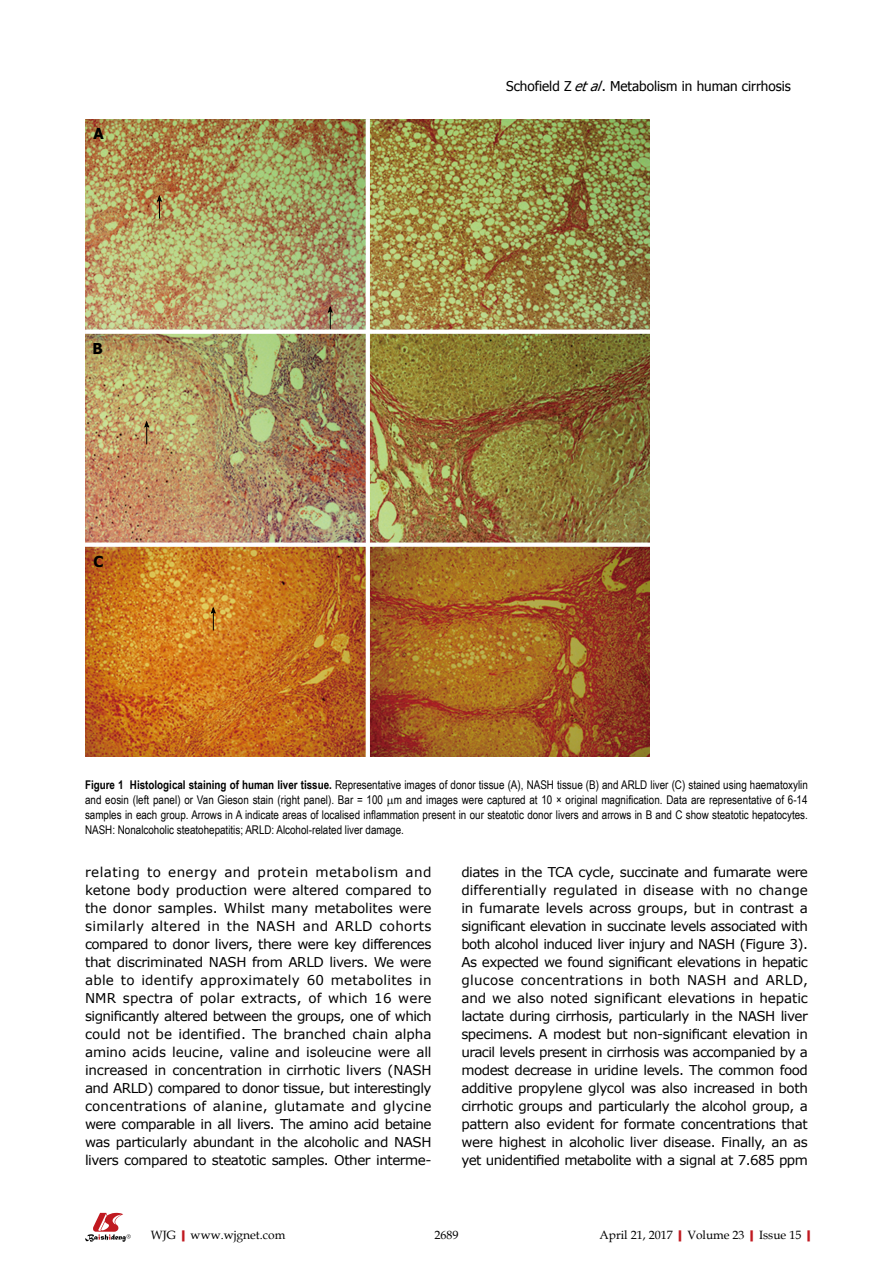
<style>
.page{position:relative;width:893px;height:1263px;background:#fff}
.page>*{position:absolute;margin:0;border:0;box-sizing:border-box;transform-origin:0 0}
.t1{font:700 15px "Tahoma";color:#000}
.t2{font:13.5px/18px "Verdana";letter-spacing:-.035em;color:#000;text-align:justify}
.t3{font:13.5px "Tahoma";color:#000}
.t4{font:12px/15px "Arial Narrow";color:#000;text-align:justify}
.t5{font:12px "Book Antiqua";color:#000}
.s1{font-style:italic}
.s2{font-weight:700}
.s3{font-weight:700;color:#c01920}
</style>
<div class="page">
<svg style="left:85px;top:1213px;width:46px;height:29px"></svg>
<img style="left:85px;top:119px;width:565px;height:638px">
<svg style="left:157px;top:196px;width:5px;height:23px"></svg>
<svg style="left:328px;top:307px;width:5px;height:23px"></svg>
<svg style="left:144px;top:421px;width:5px;height:23px"></svg>
<svg style="left:211px;top:607px;width:5px;height:23px"></svg>
<hr style="left:366px;top:119px;width:4px;height:642px;background:#fff">
<svg style="left:85px;top:330px;width:565px;height:4px"></svg>
<div style="left:85px;top:542px;width:569px;height:5px;background:#fff"></div>
<p class="t1" style="left:94px;top:123px;width:12px">A</p>
<p class="t1" style="left:92px;top:338px;width:12px">B</p>
<p class="t1" style="left:94px;top:551px;width:12px">C</p>
<p class="t3" style="left:506px;top:77px;width:286px">Schofield Z <span class="s1">etal</span>. Metabolism in human cirrhosis</p>
<p class="t4" style="left:85px;top:776px;width:724px"><span class="s2">Figure 1 Histological staining of human liver tissue.</span> Representative images of donor tissue (A), NASH tissue (B) and ARLD liver (C) stained using haematoxylin and eosin (left panel) or Van Gieson stain (right panel). Bar = 100 m and images were captured at 10 × original magnification. Data are representative of 6-14 samples in each group. Arrows in A indicate areas of localised inflammation present in our steatotic donor livers and arrows in B and C show steatotic hepatocytes.<br>NASH: Nonalcoholic steatohepatitis; ARLD: Alcohol-related liver damage.</p>
<p class="t2" style="left:85px;top:863px;width:348px">relating to energy and protein metabolism and ketone body production were altered compared to the donor samples. Whilst many metabolites were similarly altered in the NASH and ARLD cohorts compared to donor livers, there were key differences that discriminated NASH from ARLD livers. We were able to identify approximately 60 metabolites in NMR spectra of polar extracts, of which 16 were significantly altered between the groups, one of which could not be identified. The branched chain alpha amino acids leucine, valine and isoleucine were all increased in concentration in cirrhotic livers (NASH and ARLD) compared to donor tissue, but interestingly concentrations of alanine, glutamate and glycine were comparable in all livers. The amino acid betaine was particularly abundant in the alcoholic and NASH livers compared to steatotic samples. Other interme-</p>
<p class="t2" style="left:461px;top:863px;width:348px">diates in the TCA cycle, succinate and fumarate were differentially regulated in disease with no change in fumarate levels across groups, but in contrast a significant elevation in succinate levels associated with both alcohol induced liver injury and NASH (Figure 3).<br>As expected we found significant elevations in hepatic glucose concentrations in both NASH and ARLD, and we also noted significant elevations in hepatic lactate during cirrhosis, particularly in the NASH liver specimens. A modest but non-significant elevation in uracil levels present in cirrhosis was accompanied by a modest decrease in uridine levels. The common food additive propylene glycol was also increased in both cirrhotic groups and particularly the alcohol group, a pattern also evident for formate concentrations that were highest in alcoholic liver disease. Finally, an as yet unidentified metabolite with a signal at 7.685 ppm</p>
<p class="t5" style="left:151px;top:1226px;width:136px">WJG<span class="s3">|</span>www.wjgnet.com</p>
<p class="t5" style="left:434px;top:1226px;width:25px">2689</p>
<p class="t5" style="left:599px;top:1226px;width:218px">April 21, 2017<span class="s3">|</span>Volume 23<span class="s3">|</span>Issue 15<span class="s3">|</span></p>
</div>
